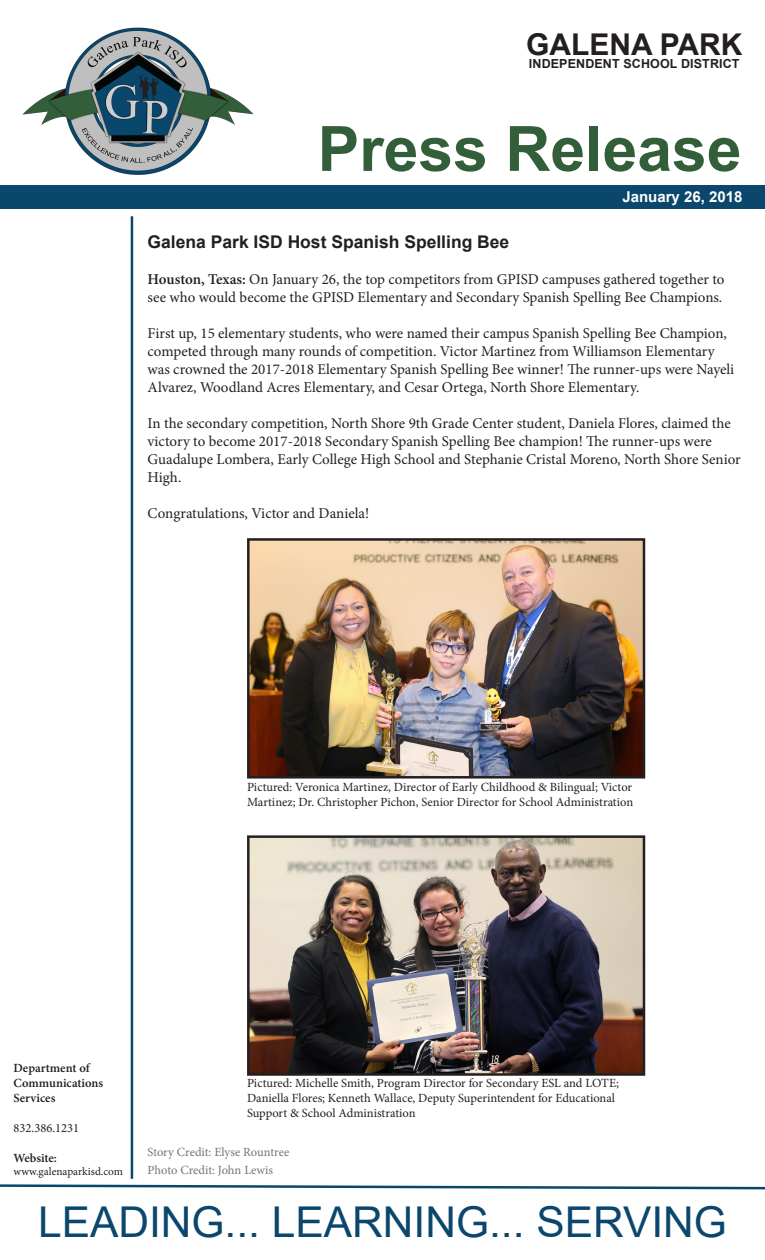
<style>
.page{position:relative;width:765px;height:1260px;background:#fff}
.page>*{position:absolute;margin:0;border:0;box-sizing:border-box;transform-origin:0 0}
.t1{font:700 62.5px "Arial";color:#325f3a}
.t2{font:42.5px "Arial";color:#0b466c}
.t3{font:700 30px "Arial";color:#231f20}
.t4{font:700 17.5px "Arial";color:#231f20}
.t5{font:15px/18px "Minion Pro";color:#231f20}
.t6{font:700 15px "Arial";color:#fff}
.t7{font:12.5px/15px "Minion Pro";color:#231f20}
.t8{font:12.5px "Minion Pro";color:#767575}
.t9{font:600 12.5px/15px "Minion Pro";color:#231f20}
.t10{font:700 12.5px "Arial";letter-spacing:.01em;color:#231f20}
.t11{font:11.25px "Minion Pro";color:#231f20}
.s1{font-weight:600}
</style>
<div class="page">
<div style="left:0;top:185px;width:765px;height:23px;background:#0b466c"></div>
<hr style="left:131px;top:216px;width:2px;height:963px;background:#0b466c">
<svg style="left:0;top:1184px;width:765px;height:6px"></svg>
<img style="left:22px;top:27px;width:232px;height:148px">
<img style="left:250px;top:541px;width:392px;height:235px">
<div style="left:247px;top:538px;width:398px;height:241px;border:2px solid #231f20"></div>
<img style="left:250px;top:838px;width:392px;height:235px">
<div style="left:247px;top:835px;width:398px;height:241px;border:2px solid #231f20"></div>
<p class="t3" style="left:526px;top:23px;width:218px">GALENA PARK</p>
<p class="t10" style="left:529px;top:55px;width:212px">INDEPENDENT SCHOOL DISTRICT</p>
<p class="t1" style="left:318px;top:105px;width:425px">Press Release</p>
<p class="t6" style="left:622px;top:186px;width:122px">January 26, 2018</p>
<p class="t4" style="left:148px;top:230px;width:363px">Galena Park ISD Host Spanish Spelling Bee</p>
<p class="t5" style="left:148px;top:271px;width:579px"><span class="s1">Houston, Texas:</span> On January 26, the top competitors from GPISD campuses gathered together to see who would become the GPISD Elementary and Secondary Spanish Spelling Bee Champions.</p>
<p class="t5" style="left:148px;top:325px;width:588px">First up, 15 elementary students, who were named their campus Spanish Spelling Bee Champion, competed through many rounds of competition. Victor Martinez from Williamson Elementary was crowned the 2017-2018 Elementary Spanish Spelling Bee winner! The runner-ups were Nayeli Alvarez, Woodland Acres Elementary, and Cesar Ortega, North Shore Elementary.</p>
<p class="t5" style="left:148px;top:415px;width:595px">In the secondary competition, North Shore 9th Grade Center student, Daniela Flores, claimed the victory to become 2017-2018 Secondary Spanish Spelling Bee champion! The runner-ups were Guadalupe Lombera, Early College High School and Stephanie Cristal Moreno, North Shore Senior High.</p>
<p class="t5" style="left:148px;top:505px;width:223px">Congratulations, Victor and Daniela!</p>
<p class="t7" style="left:247px;top:780px;width:388px">Pictured: Veronica Martinez, Director of Early Childhood &amp; Bilingual; Victor<br>Martinez; Dr. Christopher Pichon, Senior Director for School Administration</p>
<p class="t9" style="left:14px;top:1060px;width:78px">Department of</p>
<p class="t9" style="left:14px;top:1075px;width:91px">Communications<br>Services</p>
<p class="t7" style="left:14px;top:1120px;width:67px">832.386.1231</p>
<p class="t9" style="left:14px;top:1150px;width:45px">Website:</p>
<p class="t11" style="left:14px;top:1164px;width:111px">www.galenaparkisd.com</p>
<p class="t2" style="left:38px;top:1193px;width:690px">LEADING... LEARNING... SERVING</p>
<p class="t7" style="left:247px;top:1076px;width:373px">Pictured: Michelle Smith, Program Director for Secondary ESL and LOTE;<br>Daniella Flores; Kenneth Wallace, Deputy Superintendent for Educational<br>Support &amp; School Administration</p>
<p class="t8" style="left:148px;top:1144px;width:143px">Story Credit: Elyse Rountree</p>
<p class="t8" style="left:148px;top:1162px;width:127px">Photo Credit: John Lewis</p>
</div>
